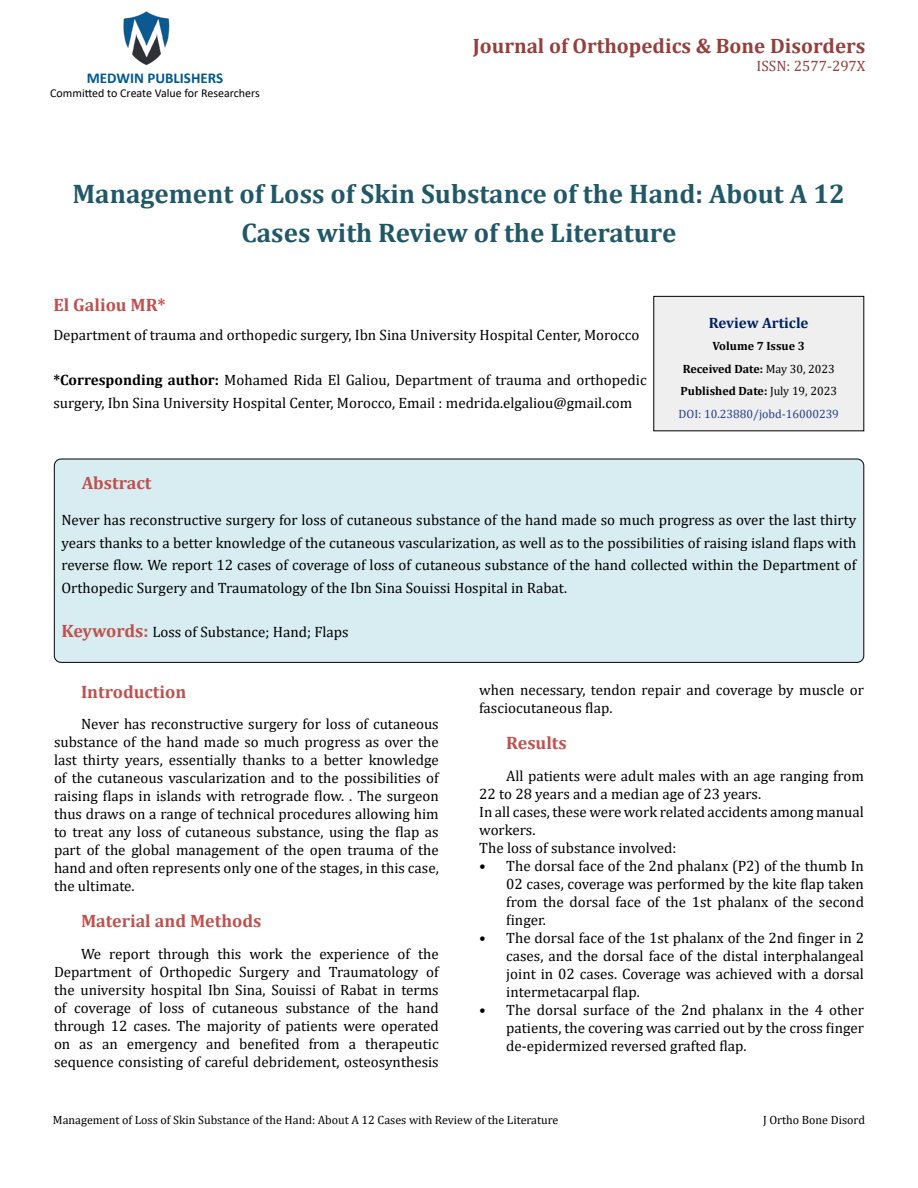
<style>
.page{position:relative;width:918px;height:1188px;background:#fff}
.page>*{position:absolute;margin:0;border:0;box-sizing:border-box;transform-origin:0 0}
.t1{font:700 27px/39px "Cambria";color:#215868;text-align:center}
.t2{font:700 21px "Cambria";color:#953f3c}
.t3{font:700 18px "Cambria";color:#c0504d}
.t4{font:15px/18px "Cambria";color:#000;text-align:justify}
.t5{font:700 15px "Calibri";color:#005991}
.t6{font:15px "Cambria";color:#953f3c}
.t7{font:700 15px "Cambria";color:#002060}
.t8{font:12px "Cambria";color:#000}
.t9{font:700 12px/22.5px "Cambria";color:#000;text-align:center}
.t10{font:12px "Calibri";color:#000}
.s1{font-weight:700}
.s2{font-weight:400}
.s3{font-weight:400;color:#25408f}
.s4{font-weight:700;font-size:18px;color:#c0504d}
</style>
<div class="page">
<img style="left:123px;top:11px;width:47px;height:55px">
<div style="left:654px;top:296px;width:210px;height:135px;background:#efefef"></div>
<div style="left:653px;top:296px;width:211px;height:135px;border:1px solid #000"></div>
<div style="left:54px;top:459px;width:810px;height:203px;background:#d8edf2;border-radius:7px"></div>
<div style="left:54px;top:459px;width:810px;height:204px;border:1px solid #000;border-radius:7px"></div>
<p class="t5" style="left:87px;top:67px;width:138px">MEDWIN PUBLISHERS</p>
<p class="t10" style="left:50px;top:85px;width:211px">Committed to Create Value for Researchers</p>
<h2 class="t2" style="left:473px;top:31px;width:394px">Journal of Orthopedics &amp; Bone Disorders</h2>
<p class="t6" style="left:757px;top:57px;width:110px">ISSN: 2577-297X</p>
<h1 class="t1" style="left:72px;top:173px;width:774px">Management of Loss of Skin Substance of the Hand: About A 12<br>Cases with Review of the Literature</h1>
<p class="t3" style="left:53px;top:292px;width:114px">El Galiou MR*</p>
<p class="t4" style="left:53px;top:326px;width:588px">Department of trauma and orthopedic surgery, Ibn Sina University Hospital Center, Morocco</p>
<p class="t4" style="left:53px;top:369px;width:595px;line-height:22.5px"><span class="s1">*Corresponding author:</span> Mohamed Rida El Galiou, Department of trauma and orthopedic surgery, Ibn Sina University Hospital Center, Morocco, Email : medrida.elgaliou@gmail.com</p>
<p class="t7" style="left:709px;top:312px;width:101px">Review Article</p>
<p class="t9" style="left:679px;top:335px;width:162px">Volume 7 Issue 3<br>Received Date: <span class="s2">May 30, 2023<br></span>Published Date: <span class="s2">July 19, 2023<br></span><span class="s3">DOI: 10.23880/jobd-16000239</span></p>
<p class="t3" style="left:82px;top:470px;width:71px">Abstract</p>
<p class="t4" style="left:61px;top:509px;width:797px;line-height:22.5px">Never has reconstructive surgery for loss of cutaneous substance of the hand made so much progress as over the last thirty years thanks to a better knowledge of the cutaneous vascularization, as well as to the possibilities of raising island flaps with reverse flow. We report 12 cases of coverage of loss of cutaneous substance of the hand collected within the Department of Orthopedic Surgery and Traumatology of the Ibn Sina Souissi Hospital in Rabat.</p>
<p class="t4" style="left:61px;top:623px;width:289px"><span class="s4">Keywords:</span> Loss of Substance; Hand; Flaps</p>
<p class="t3" style="left:81px;top:679px;width:107px">Introduction</p>
<p class="t4" style="left:54px;top:715px;width:386px;text-indent:27px">Never has reconstructive surgery for loss of cutaneous substance of the hand made so much progress as over the last thirty years, essentially thanks to a better knowledge of the cutaneous vascularization and to the possibilities of raising flaps in islands with retrograde flow. . The surgeon thus draws on a range of technical procedures allowing him to treat any loss of cutaneous substance, using the flap as part of the global management of the open trauma of the hand and often represents only one of the stages, in this case, the ultimate.</p>
<p class="t3" style="left:81px;top:908px;width:182px">Material and Methods</p>
<p class="t4" style="left:54px;top:944px;width:386px;text-indent:27px">We report through this work the experience of the Department of Orthopedic Surgery and Traumatology of the university hospital Ibn Sina, Souissi of Rabat in terms of coverage of loss of cutaneous substance of the hand through 12 cases. The majority of patients were operated on as an emergency and benefited from a therapeutic sequence consisting of careful debridement, osteosynthesis</p>
<p class="t4" style="left:479px;top:681px;width:386px">when necessary, tendon repair and coverage by muscle or fasciocutaneous flap.</p>
<p class="t3" style="left:506px;top:730px;width:62px">Results</p>
<p class="t4" style="left:479px;top:767px;width:386px;text-align:left;text-indent:27px">All patients were adult males with an age ranging from 22 to 28 years and a median age of 23 years.<br>In all cases, these were work related accidents among manual workers.<br>The loss of substance involved:</p>
<p class="t4" style="left:506px;top:857px;width:359px;text-indent:-27px">• The dorsal face of the 2nd phalanx (P2) of the thumb In 02 cases, coverage was performed by the kite flap taken from the dorsal face of the 1st phalanx of the second finger.</p>
<p class="t4" style="left:506px;top:929px;width:359px;text-indent:-27px">• The dorsal face of the 1st phalanx of the 2nd finger in 2 cases, and the dorsal face of the distal interphalangeal joint in 02 cases. Coverage was achieved with a dorsal intermetacarpal flap.</p>
<p class="t4" style="left:506px;top:1001px;width:359px;text-indent:-27px">• The dorsal surface of the 2nd phalanx in the 4 other patients, the covering was carried out by the cross finger de-epidermized reversed grafted flap.</p>
<p class="t8" style="left:53px;top:1113px;width:507px">Management of Loss of Skin Substance of the Hand: About A 12 Cases with Review of the Literature</p>
<p class="t8" style="left:763px;top:1113px;width:103px">J Ortho Bone Disord</p>
</div>
